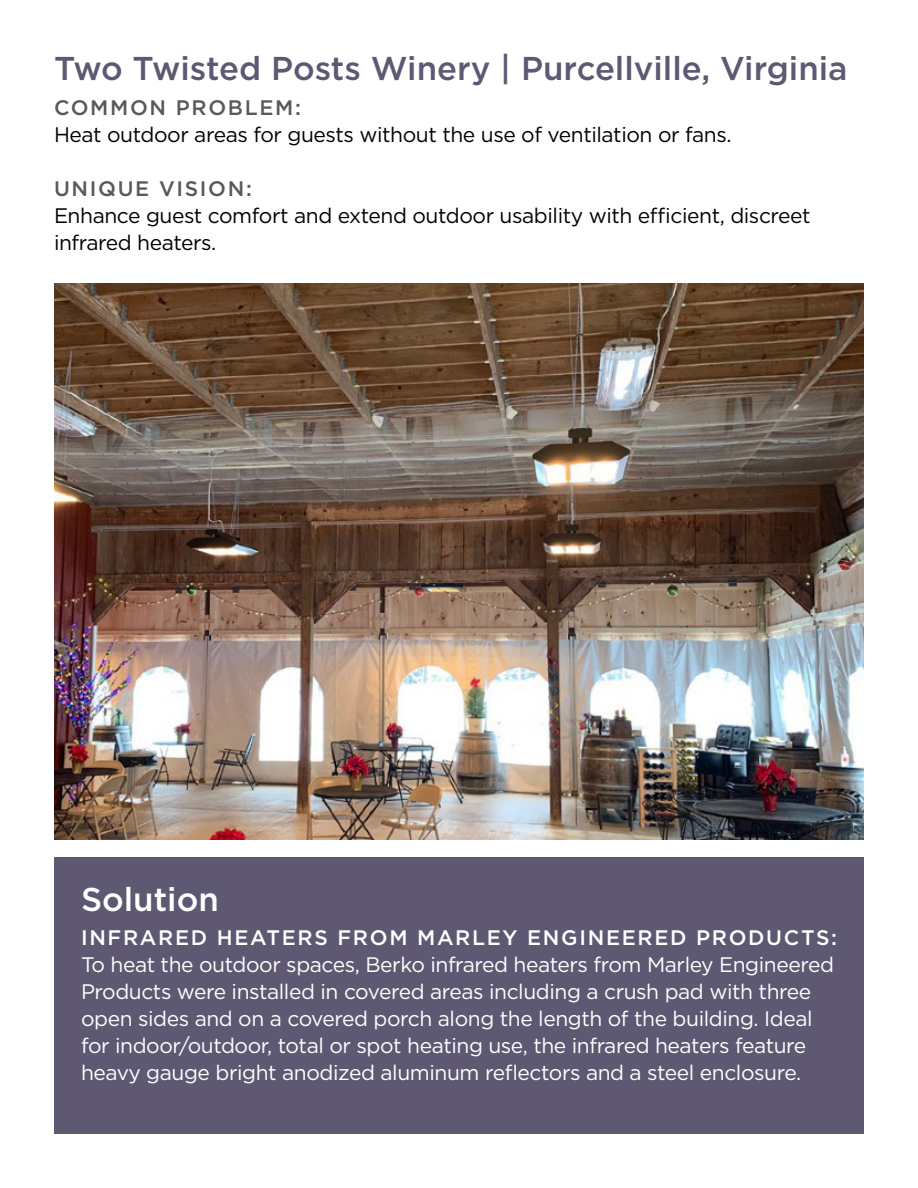
<style>
.page{position:relative;width:918px;height:1188px;background:#fff}
.page>*{position:absolute;margin:0;border:0;box-sizing:border-box;transform-origin:0 0}
.t1{font:500 33px "Gotham";color:#5f5872}
.t2{font:500 33px "Gotham";color:#fff}
.t3{font:21px/27px "Gotham";letter-spacing:-.02em;color:#fff}
.t4{font:21px/27px "Gotham";letter-spacing:-.02em;color:#000}
.t5{font:500 21px "Gotham";letter-spacing:.08em;color:#fff}
.t6{font:500 21px "Gotham";letter-spacing:.08em;color:#58595b}
</style>
<div class="page">
<div style="left:54px;top:857px;width:810px;height:277px;background:#5f5872"></div>
<img style="left:54px;top:284px;width:810px;height:555px">
<h1 class="t1" style="left:54px;top:47px;width:795px">Two Twisted Posts Winery | Purcellville, Virginia</h1>
<p class="t6" style="left:54px;top:93px;width:249px">COMMON PROBLEM:</p>
<p class="t4" style="left:54px;top:120px;width:679px">Heat outdoor areas for guests without the use of ventilation or fans.</p>
<p class="t6" style="left:54px;top:175px;width:199px">UNIQUE VISION:</p>
<p class="t4" style="left:54px;top:202px;width:758px">Enhance guest comfort and extend outdoor usability with efficient, discreet infrared heaters.</p>
<h1 class="t2" style="left:81px;top:878px;width:139px">Solution</h1>
<p class="t5" style="left:81px;top:924px;width:758px">INFRARED HEATERS FROM MARLEY ENGINEERED PRODUCTS:</p>
<p class="t3" style="left:81px;top:951px;width:755px">To heat the outdoor spaces, Berko infrared heaters from Marley Engineered Products were installed in covered areas including a crush pad with three open sides and on a covered porch along the length of the building. Ideal for indoor/outdoor, total or spot heating use, the infrared heaters feature heavy gauge bright anodized aluminum reflectors and a steel enclosure.</p>
</div>
